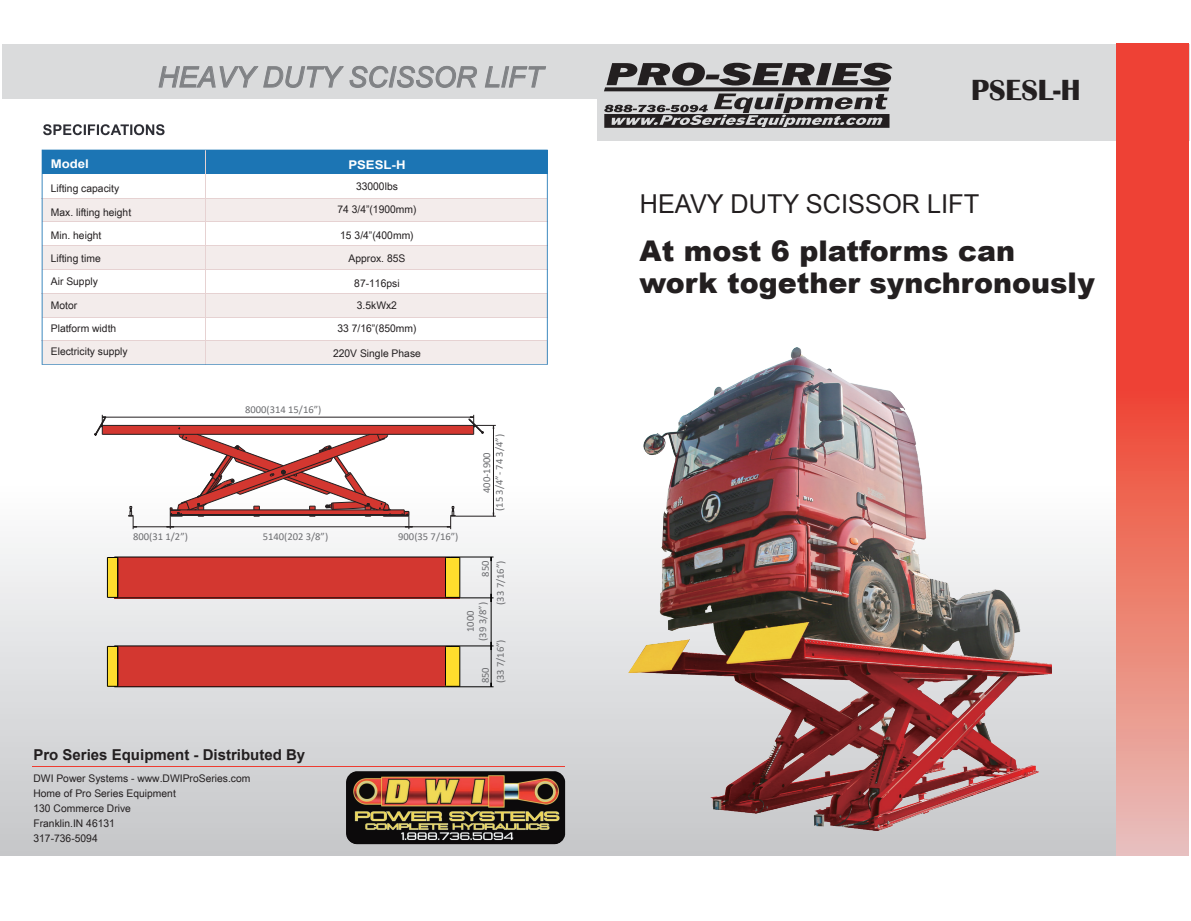
<style>
.page{position:relative;width:1191px;height:921px;background:#fff}
.page>*{position:absolute;margin:0;border:0;box-sizing:border-box;transform-origin:0 0}
.t1{font:700 30px "Britannic";color:#231f20}
.t2{font:900 28.5px/31.5px "Arial";color:#231f20}
.t3{font:italic 28.5px "Arial";color:#808285}
.t4{font:26.1px "Arial Narrow";color:#231f20;scale:1.19 1}
.t5{font:700 15px "Arial";color:#231f20}
.t6{font:700 12px "Arial";color:#fff;scale:1.1 1}
.t7{font:10.5px/15px "Arial Narrow";color:#231f20;scale:1.2 1}
.t8{font:10.5px/12.6px "Calibri";color:#6c6d70;text-align:center}
</style>
<div class="page">
<div style="left:0;top:141px;width:1116px;height:715px;background:linear-gradient(to bottom,#fff,#d0d1d3)"></div>
<div style="left:115px;top:557px;width:345px;height:41px;background:#d33730"></div>
<div style="left:114px;top:646px;width:346px;height:41px;background:#d33730"></div>
<div style="left:107px;top:557px;width:10px;height:40px;background:#ffdd2d"></div>
<div style="left:107px;top:646px;width:11px;height:41px;background:#ffdd2d"></div>
<div style="left:446px;top:557px;width:13px;height:40px;background:#ffdd2d"></div>
<div style="left:446px;top:646px;width:14px;height:41px;background:#ffdd2d"></div>
<div style="left:597px;top:44px;width:592px;height:97px;background:#dadbdc"></div>
<div style="left:3px;top:44px;width:594px;height:54px;background:#dadbdc"></div>
<svg style="left:1116px;top:44px;width:72px;height:812px;background:#ec675a"></svg>
<svg style="left:43px;top:124px;width:122px;height:11px"></svg>
<hr style="left:32px;top:766px;width:533px;height:1px;background:#ee3c31">
<img style="left:346px;top:771px;width:219px;height:73px">
<svg style="left:42px;top:150px;width:506px;height:215px"></svg>
<svg style="left:604px;top:63px;width:288px;height:65px"></svg>
<svg style="left:158px;top:65px;width:319px;height:23px"></svg>
<svg style="left:485px;top:66px;width:61px;height:22px"></svg>
<img style="left:629px;top:347px;width:423px;height:483px">
<hr style="left:107px;top:646px;width:1px;height:40px;background:#030303">
<hr style="left:107px;top:557px;width:1px;height:40px;background:#030303">
<hr style="left:117px;top:647px;width:1px;height:38px;background:#030303">
<hr style="left:117px;top:558px;width:1px;height:39px;background:#030303">
<hr style="left:114px;top:686px;width:337px;height:1px;background:#030303">
<hr style="left:451px;top:686px;width:43px;height:1px;background:#030303">
<hr style="left:114px;top:646px;width:337px;height:1px;background:#030303">
<hr style="left:451px;top:645px;width:43px;height:1px;background:#030303">
<svg style="left:107px;top:685px;width:11px;height:2px"></svg>
<hr style="left:114px;top:597px;width:337px;height:1px;background:#030303">
<hr style="left:451px;top:597px;width:43px;height:1px;background:#030303">
<svg style="left:107px;top:596px;width:11px;height:2px"></svg>
<hr style="left:114px;top:557px;width:337px;height:1px;background:#030303">
<hr style="left:451px;top:557px;width:43px;height:1px;background:#030303">
<hr style="left:445px;top:558px;width:1px;height:39px;background:#030303">
<hr style="left:445px;top:647px;width:1px;height:38px;background:#030303">
<hr style="left:459px;top:557px;width:1px;height:40px;background:#030303">
<hr style="left:459px;top:646px;width:1px;height:40px;background:#030303">
<hr style="left:491px;top:557px;width:1px;height:130px;background:#030303">
<svg style="left:445px;top:596px;width:16px;height:3px"></svg>
<svg style="left:445px;top:646px;width:16px;height:2px"></svg>
<svg style="left:445px;top:685px;width:16px;height:2px"></svg>
<svg style="left:94px;top:415px;width:402px;height:114px"></svg>
<p class="t6" style="left:51px;top:155px;width:36px">Model</p>
<h2 class="t3" style="left:158px;top:59px;width:386px">HEAVY DUTY SCISSOR LIFT</h2>
<p class="t6" style="left:348px;top:156px;width:54px">PSESL-H</p>
<p class="t7" style="left:356px;top:179px;width:36px">33000lbs</p>
<p class="t7" style="left:337px;top:202px;width:68px">74 3/4”(1900mm)</p>
<p class="t7" style="left:340px;top:227px;width:63px">15 3/4”(400mm)</p>
<p class="t7" style="left:349px;top:251px;width:49px">Approx. 85S</p>
<p class="t7" style="left:51px;top:181px;width:58px">Lifting capacity</p>
<p class="t7" style="left:51px;top:204px;width:69px">Max. lifting height</p>
<p class="t7" style="left:51px;top:227px;width:44px">Min. height</p>
<p class="t7" style="left:51px;top:251px;width:43px">Lifting time</p>
<p class="t7" style="left:51px;top:274px;width:41px">Air Supply</p>
<p class="t7" style="left:51px;top:297px;width:24px">Motor</p>
<p class="t7" style="left:51px;top:320px;width:56px">Platform width</p>
<p class="t7" style="left:51px;top:344px;width:66px">Electricity supply</p>
<p class="t7" style="left:333px;top:345px;width:75px">220V Single Phase</p>
<p class="t7" style="left:337px;top:271px;width:68px;line-height:22.6px;text-align:center">87-116psi<br>3.5kWx2<br>33 7/16”(850mm)</p>
<p class="t8" style="left:245px;top:402px;width:78px">8000(314 15/16”)</p>
<p class="t8" style="left:133px;top:529px;width:56px">800(31 1/2”)</p>
<p class="t8" style="left:263px;top:529px;width:67px">5140(202 3/8”)</p>
<p class="t8" style="left:398px;top:529px;width:62px">900(35 7/16”)</p>
<p class="t8" style="left:480px;top:511px;width:78px;rotate:-90deg">400-1900<br>(15 3/4”- 74 3/4”)</p>
<p class="t8" style="left:477px;top:605px;width:46px;line-height:15px;text-align:right;rotate:-90deg">850<br>(33 7/16”)</p>
<p class="t8" style="left:464px;top:641px;width:40px;rotate:-90deg">1000<br>(39 3/8”)</p>
<p class="t8" style="left:477px;top:683px;width:46px;line-height:15px;text-align:left;rotate:-90deg">850<br>(33 7/16”)</p>
<h3 class="t5" style="left:33px;top:744px;width:273px">Pro Series Equipment - Distributed By</h3>
<p class="t7" style="left:33px;top:770px;width:182px">DWI Power Systems - www.DWIProSeries.com<br>Home of Pro Series Equipment<br>130 Commerce Drive<br>Franklin.IN 46131<br>317-736-5094</p>
<h1 class="t1" style="left:971px;top:73px;width:111px">PSESL-H</h1>
<h3 class="t4" style="left:640px;top:185px;width:287px">HEAVY DUTY SCISSOR LIFT</h3>
<h2 class="t2" style="left:639px;top:234px;width:457px">At most 6 platforms can work together synchronously</h2>
</div>
